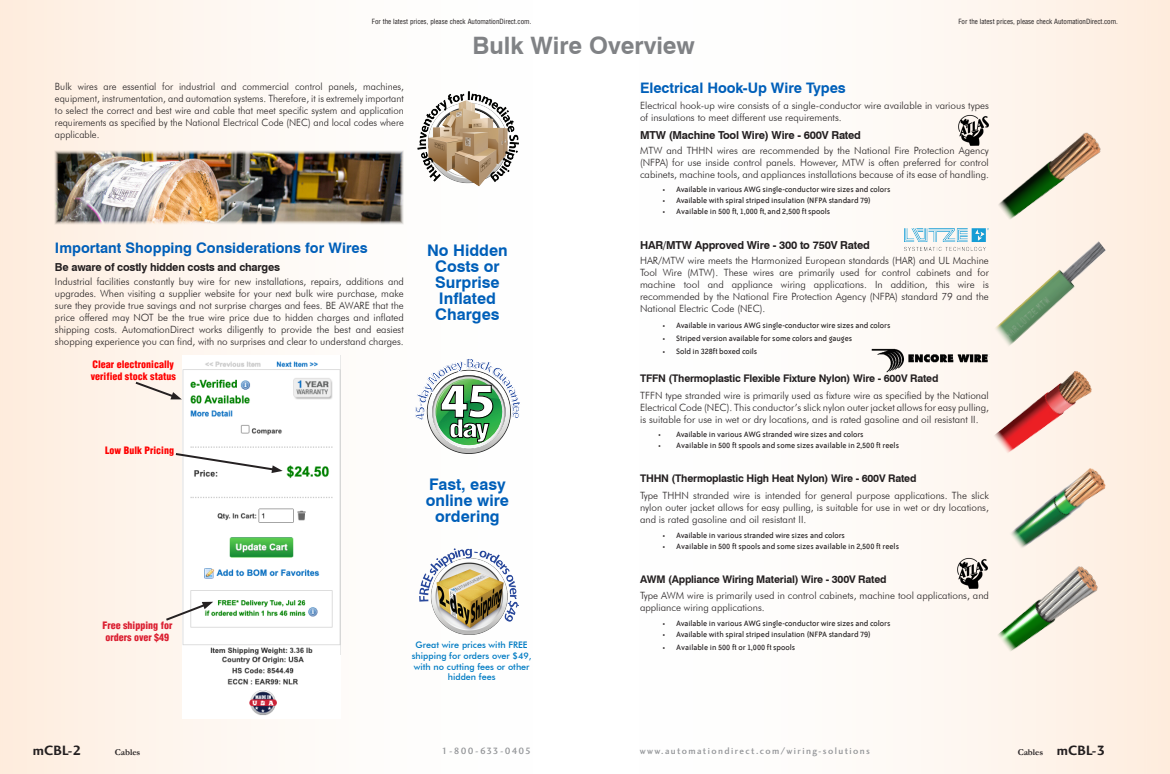
<style>
.page{position:relative;width:1170px;height:774px;background:#fff}
.page>*{position:absolute;margin:0;border:0;box-sizing:border-box;transform-origin:0 0}
.t1{font:900 49.4px "Myriad Pro";color:#fff}
.Head{font:700 24px "Swiss 721 BT";color:#808285}
.Subhead{font:700 16px/16px "Swiss 721 BT";color:#005fb9;text-align:center}
.Subhead-2{font:700 14.5px "Swiss 721 BT";color:#005fb9}
.t2{font:700 14px "Charlotte Sans Std";color:#231f20}
.Small_subhead{font:700 11px "Swiss 721 BT";letter-spacing:-.02em;color:#231f20}
.Body{font:700 10.5px "Swiss 721 BT";letter-spacing:-.02em;color:#231f20}
.Subhead-3{font:700 10.5px "Swiss 721 BT";letter-spacing:-.02em;color:#231f20}
.Subhead-4{font:300 10px/12px "Futura BT";color:#231f20;text-align:justify}
.Body-2{font:300 10px/12px "Futura BT";color:#231f20;text-align:justify}
.Subhead-5{font:300 10px/12px "Futura BT";color:#231f20;text-align:justify;scale:.96 1}
.t3{font:900 condensed 10px/12px "Helvetica LT Std";color:#f00}
.t4{font:900 condensed 10px/12px "Helvetica LT Std";color:#db1e30;text-align:center}
.t5{font:500 9.5px "Charlotte Sans Std";letter-spacing:.15em;color:#939598}
.t6{font:500 9.5px "Charlotte Sans Std";letter-spacing:.11em;color:#939598}
.t7{font:9px "Bailey Sans ITC Com";color:#231f20}
.Body-3{font:500 9px/10.8px "Futura BT";color:#007bc3;text-align:center}
.t8{font:700 9px "Garamond";color:#231f20}
.t9{font:condensed 7px "Helvetica LT Std";color:#231f20}
.s1{font-family:"Charlotte Sans Std";font-size:14px}
</style>
<div class="page">
<div style="left:584px;top:0;width:586px;height:774px;background:linear-gradient(to right,#feffff,#feefe2)"></div>
<div style="left:0;top:0;width:587px;height:774px;background:linear-gradient(to right,#feefe2,#feffff)"></div>
<img style="left:55px;top:150px;width:349px;height:75px">
<img style="left:182px;top:355px;width:158px;height:363px">
<svg style="left:133px;top:380px;width:49px;height:20px"></svg>
<svg style="left:174px;top:452px;width:109px;height:21px"></svg>
<svg style="left:164px;top:602px;width:49px;height:20px"></svg>
<img style="left:990px;top:123px;width:122px;height:107px">
<img style="left:869px;top:345px;width:117px;height:30px">
<img style="left:955px;top:113px;width:35px;height:34px">
<img style="left:999px;top:449px;width:126px;height:114px">
<img style="left:986px;top:358px;width:120px;height:107px">
<img style="left:988px;top:553px;width:126px;height:112px">
<img style="left:413px;top:87px;width:108px;height:104px">
<img style="left:413px;top:544px;width:111px;height:91px">
<img style="left:983px;top:234px;width:140px;height:124px">
<img style="left:904px;top:228px;width:85px;height:22px">
<img style="left:954px;top:555px;width:35px;height:34px">
<svg style="left:416px;top:358px;width:105px;height:96px"></svg>
<p class="t9" style="left:372px;top:17px;width:161px">For the latest prices, please check AutomationDirect.com.</p>
<p class="t9" style="left:959px;top:17px;width:161px">For the latest prices, please check AutomationDirect.com.</p>
<p class="Head" style="left:473px;top:29px;width:224px">Bulk Wire Overview</p>
<p class="Subhead-5" style="left:55px;top:80px;width:365px">Bulk wires are essential for industrial and commercial control panels, machines, equipment, instrumentation, and automation systems. Therefore, it is extremely important to select the correct and best wire and cable that meet specific system and application requirements as specified by the National Electrical Code (NEC) and local codes where applicable.</p>
<p class="Subhead-2" style="left:55px;top:238px;width:314px">Important Shopping Considerations for Wires</p>
<p class="Small_subhead" style="left:55px;top:259px;width:227px">Be aware of costly hidden costs and charges</p>
<p class="Body-2" style="left:55px;top:276px;width:350px">Industrial facilities constantly buy wire for new installations, repairs, additions and upgrades. When visiting a supplier website for your next bulk wire purchase, make sure they provide true savings and not surprise charges and fees. BE AWARE that the price offered may NOT be the true wire price due to hidden charges and inflated shipping costs. AutomationDirect works diligently to provide the best and easiest shopping experience you can find, with no surprises and clear to understand charges.</p>
<p class="t3" style="left:91px;top:358px;width:86px">Clear electronically verified stock status</p>
<p class="t3" style="left:105px;top:444px;width:70px">Low Bulk Pricing</p>
<p class="Subhead" style="left:427px;top:242px;width:82px">No Hidden<br>Costs or<br>Surprise<br>Inflated<br>Charges</p>
<p class="t1" style="left:440px;top:368px;width:57px">45</p>
<p class="Subhead" style="left:426px;top:476px;width:85px">Fast, easy online wire ordering</p>
<p class="t4" style="left:102px;top:619px;width:71px">Free shipping for orders over $49</p>
<p class="Body-3" style="left:412px;top:639px;width:121px">Great wire prices with FREE shipping for orders over $49, with no cutting fees or other hidden fees</p>
<p class="Subhead-2" style="left:640px;top:78px;width:207px">Electrical Hook-Up Wire Types</p>
<p class="Subhead-4" style="left:640px;top:100px;width:350px">Electrical hook-up wire consists of a single-conductor wire available in various types of insulations to meet different use requirements.</p>
<p class="Small_subhead" style="left:640px;top:128px;width:223px">MTW (Machine Tool Wire) Wire - 600V Rated</p>
<p class="Subhead-4" style="left:640px;top:144px;width:350px">MTW and THHN wires are recommended by the National Fire Protection Agency (NFPA) for use inside control panels. However, MTW is often preferred for control cabinets, machine tools, and appliances installations because of its ease of handling.</p>
<p class="t7" style="left:663px;top:184px;width:229px">• Available in various AWG single-conductor wire sizes and colors</p>
<p class="t7" style="left:663px;top:195px;width:210px">• Available with spiral striped insulation (NFPA standard 79)</p>
<p class="t7" style="left:663px;top:206px;width:169px">• Available in 500 ft, 1,000 ft, and 2,500 ft spools</p>
<p class="Small_subhead" style="left:640px;top:238px;width:231px">HAR/MTW Approved Wire - 300 to 750V Rated</p>
<p class="Subhead-4" style="left:640px;top:254px;width:350px">HAR/MTW wire meets the Harmonized European standards (HAR) and UL Machine Tool Wire (MTW). These wires are primarily used for control cabinets and for machine tool and appliance wiring applications. In addition, this wire is recommended by the National Fire Protection Agency (NFPA) standard 79 and the National Electric Code (NEC).</p>
<p class="t7" style="left:663px;top:321px;width:229px">• Available in various AWG single-conductor wire sizes and colors</p>
<p class="t7" style="left:663px;top:333px;width:191px">• Striped version available for some colors and gauges</p>
<p class="t7" style="left:663px;top:346px;width:96px">• Sold in 328ft boxed coils</p>
<p class="Subhead-3" style="left:640px;top:372px;width:300px">TFFN (Thermoplastic Flexible Fixture Nylon) Wire - 600V Rated</p>
<p class="Subhead-4" style="left:640px;top:389px;width:350px">TFFN type stranded wire is primarily used as fixture wire as specified by the National Electrical Code (NEC). This conductor’s slick nylon outer jacket allows for easy pulling, is suitable for use in wet or dry locations, and is rated gasoline and oil resistant II.</p>
<p class="t7" style="left:658px;top:429px;width:207px">• Available in various AWG stranded wire sizes and colors</p>
<p class="t7" style="left:658px;top:440px;width:243px">• Available in 500 ft spools and some sizes available in 2,500 ft reels</p>
<p class="Body" style="left:640px;top:471px;width:278px">THHN (Thermoplastic High Heat Nylon) Wire - 600V Rated</p>
<p class="Body-2" style="left:640px;top:489px;width:350px">Type THHN stranded wire is intended for general purpose applications. The slick nylon outer jacket allows for easy pulling, is suitable for use in wet or dry locations, and is rated gasoline and oil resistant II.</p>
<p class="t7" style="left:663px;top:530px;width:184px">• Available in various stranded wire sizes and colors</p>
<p class="t7" style="left:663px;top:541px;width:238px">• Available in 500 ft spools and some sizes available in 2,500 ft reels</p>
<p class="Body" style="left:640px;top:572px;width:248px">AWM (Appliance Wiring Material) Wire - 300V Rated</p>
<p class="Body-2" style="left:640px;top:590px;width:350px">Type AWM wire is primarily used in control cabinets, machine tool applications, and appliance wiring applications.</p>
<p class="t7" style="left:663px;top:619px;width:229px">• Available in various AWG single-conductor wire sizes and colors</p>
<p class="t7" style="left:663px;top:630px;width:210px">• Available with spiral striped insulation (NFPA standard 79)</p>
<p class="t7" style="left:663px;top:642px;width:134px">• Available in 500 ft or 1,000 ft spools</p>
<h3 class="t2" style="left:33px;top:742px;width:50px">mCBL-2</h3>
<p class="t8" style="left:115px;top:746px;width:27px">Cables</p>
<p class="t6" style="left:442px;top:746px;width:91px">1-800-633-0405</p>
<p class="t5" style="left:640px;top:746px;width:232px">www.automationdirect.com/wiring-solutions</p>
<p class="t8" style="left:1018px;top:746px;width:89px">Cables <span class="s1">mCBL-3</span></p>
</div>
